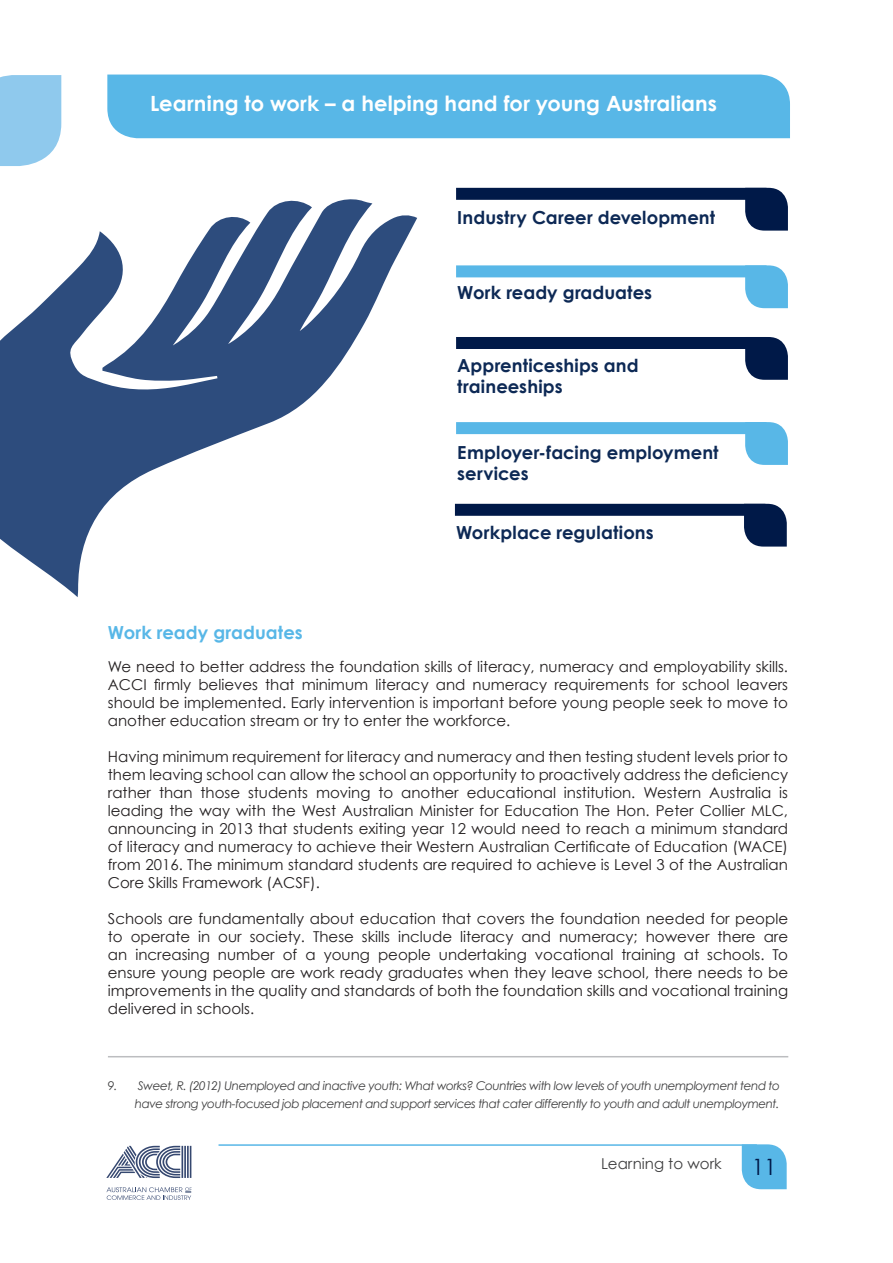
<style>
.page{position:relative;width:893px;height:1263px;background:#fff}
.page>*{position:absolute;margin:0;border:0;box-sizing:border-box;transform-origin:0 0}
.t1{font:22.5px "Century Gothic";color:#001948}
.Sub_Heading{font:700 21px "Century Gothic";letter-spacing:.005em;color:#fff}
.Heading{font:700 18px/21.6px "Century Gothic";letter-spacing:.005em;color:#0d2955}
.Sub_Heading-2{font:700 18px "Century Gothic";letter-spacing:.005em;color:#58b7e7}
.Body{font:15px/18px "Century Gothic";color:#231f20;text-align:justify}
.t2{font:15px "Century Gothic";color:#3e3e3f}
.t3{font:italic 12px/18.6px "Century Gothic";letter-spacing:-.04em;color:#3e3e3f;text-align:right}
</style>
<div class="page">
<svg style="left:742px;top:1144px;width:45px;height:45px;background:#66bde9"></svg>
<hr style="left:219px;top:1144px;width:538px;height:2px;background:#58b7e7">
<svg style="left:0;top:75px;width:61px;height:91px;background:#96ccee"></svg>
<svg style="left:106px;top:1187px;width:86px;height:13px"></svg>
<svg style="left:106px;top:1146px;width:85px;height:32px"></svg>
<hr style="left:108px;top:1056px;width:680px;height:1px;background:#bcbdc0">
<div style="left:107px;top:75px;width:683px;height:63px;background:#58b7e7"></div>
<div style="left:456px;top:188px;width:310px;height:12px;background:#001948"></div>
<div style="left:456px;top:265px;width:310px;height:12px;background:#58b7e7"></div>
<div style="left:456px;top:337px;width:310px;height:12px;background:#001948"></div>
<div style="left:456px;top:422px;width:310px;height:12px;background:#58b7e7"></div>
<div style="left:455px;top:504px;width:310px;height:12px;background:#001948"></div>
<svg style="left:745px;top:188px;width:43px;height:43px"></svg>
<svg style="left:745px;top:265px;width:43px;height:43px"></svg>
<svg style="left:745px;top:337px;width:43px;height:43px"></svg>
<svg style="left:745px;top:422px;width:43px;height:43px"></svg>
<svg style="left:744px;top:504px;width:43px;height:43px"></svg>
<svg style="left:0;top:199px;width:417px;height:398px"></svg>
<p class="Sub_Heading" style="left:150px;top:90px;width:569px">Learning to work – a helping hand for young Australians</p>
<p class="Heading" style="left:457px;top:206px;width:259px">Industry Career development</p>
<p class="Heading" style="left:457px;top:281px;width:196px">Work ready graduates</p>
<p class="Heading" style="left:457px;top:354px;width:183px">Apprenticeships and traineeships</p>
<p class="Heading" style="left:457px;top:441px;width:263px">Employer-facing employment services</p>
<p class="Heading" style="left:456px;top:521px;width:199px">Workplace regulations</p>
<p class="Sub_Heading-2" style="left:108px;top:621px;width:196px">Work ready graduates</p>
<p class="Body" style="left:108px;top:658px;width:682px">We need to better address the foundation skills of literacy, numeracy and employability skills.<br>ACCI firmly believes that minimum literacy and numeracy requirements for school leavers should be implemented. Early intervention is important before young people seek to move to another education stream or try to enter the workforce.</p>
<p class="Body" style="left:108px;top:748px;width:682px">Having minimum requirement for literacy and numeracy and then testing student levels prior to them leaving school can allow the school an opportunity to proactively address the deficiency rather than those students moving to another educational institution. Western Australia is leading the way with the West Australian Minister for Education The Hon. Peter Collier MLC, announcing in 2013 that students exiting year 12 would need to reach a minimum standard of literacy and numeracy to achieve their Western Australian Certificate of Education (WACE) from 2016. The minimum standard students are required to achieve is Level 3 of the Australian Core Skills Framework (ACSF).</p>
<p class="Body" style="left:108px;top:910px;width:682px">Schools are fundamentally about education that covers the foundation needed for people to operate in our society. These skills include literacy and numeracy; however there are an increasing number of a young people undertaking vocational training at schools. To ensure young people are work ready graduates when they leave school, there needs to be improvements in the quality and standards of both the foundation skills and vocational training delivered in schools.</p>
<p class="t3" style="left:108px;top:1076px;width:674px">9. Sweet, R. (2012) Unemployed and inactive youth: What works? Countries with low levels of youth unemployment tend to have strong youth-focused job placement and support services that cater differently to youth and adult unemployment.</p>
<p class="t2" style="left:601px;top:1155px;width:122px">Learning to work</p>
<p class="t1" style="left:752px;top:1153px;width:26px">11</p>
</div>
